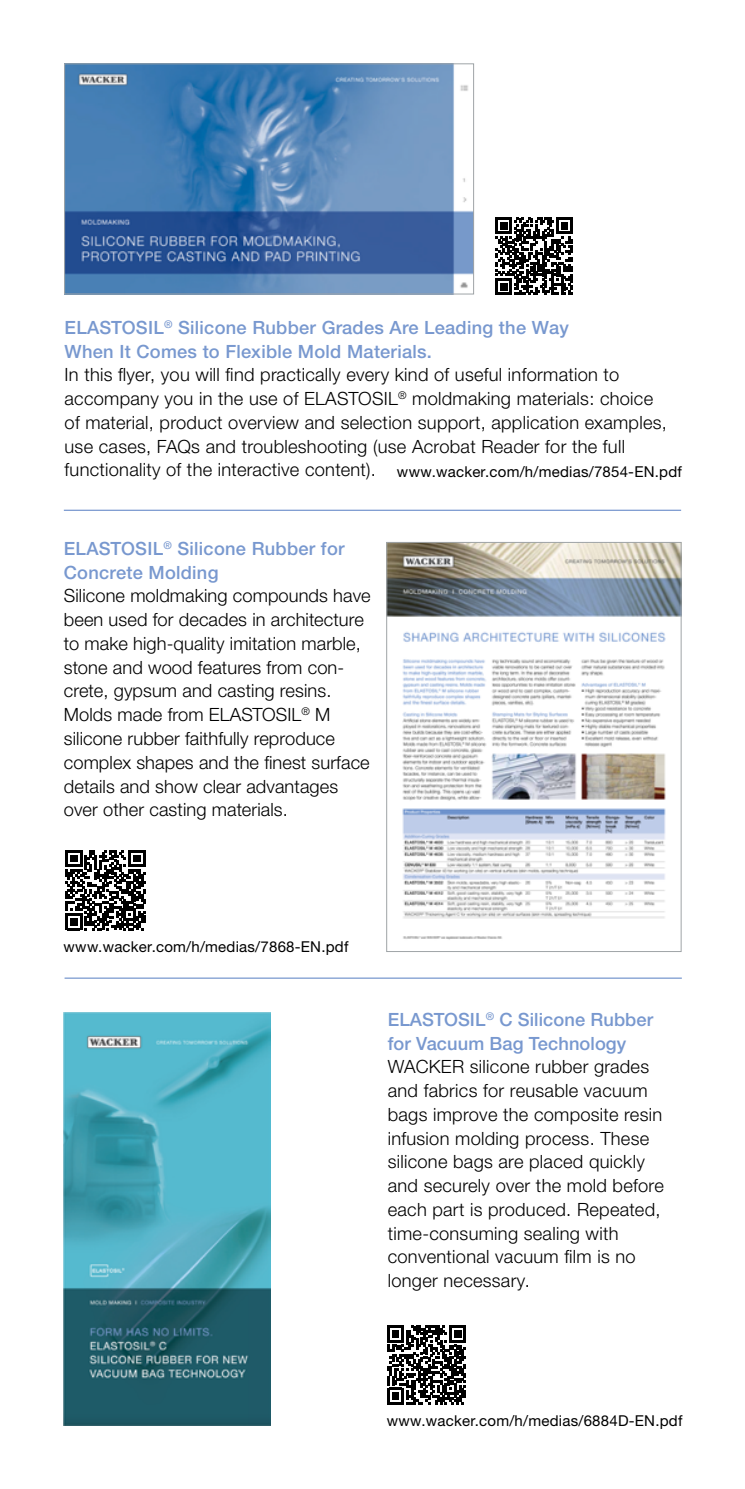
<style>
.page{position:relative;width:745px;height:1489px;background:#fff}
.page>*{position:absolute;margin:0;border:0;box-sizing:border-box;transform-origin:0 0}
.t1{font:300 18.25px/23.8px "Helvetica Panfor Wacker";letter-spacing:.015em;color:#000}
.t2{font:500 18.25px/23.8px "Helvetica Panfor Wacker";letter-spacing:.015em;color:#7898cf}
.t3{font:15px "Helvetica Panfor Wacker";letter-spacing:.015em;color:#000}
</style>
<div class="page">
<img style="left:66px;top:65px;width:405px;height:227px">
<div style="left:64px;top:63px;width:409px;height:231px;border:1px solid #9fa4a7"></div>
<img style="left:388px;top:544px;width:291px;height:396px">
<div style="left:386px;top:542px;width:295px;height:409px;border:1px solid #9fa4a7"></div>
<img style="left:64px;top:1012px;width:206px;height:412px">
<svg style="left:65px;top:850px;width:81px;height:80px"></svg>
<hr style="left:64px;top:509px;width:616px;height:2px;background:#7898cf">
<hr style="left:64px;top:977px;width:617px;height:1px;background:#7898cf">
<svg style="left:495px;top:218px;width:77px;height:77px"></svg>
<svg style="left:387px;top:1325px;width:79px;height:79px"></svg>
<p class="t2" style="left:64px;top:315px;width:505px">ELASTOSIL<sup>®</sup> Silicone Rubber Grades Are Leading the Way<br>When It Comes to Flexible Mold Materials.</p>
<p class="t1" style="left:64px;top:363px;width:603px">In this flyer, you will find practically every kind of useful information to accompany you in the use of ELASTOSIL<sup>®</sup> moldmaking materials: choice of material, product overview and selection support, application examples, use cases, FAQs and troubleshooting (use Acrobat Reader for the full functionality of the interactive content).</p>
<p class="t3" style="left:396px;top:462px;width:286px">www.wacker.com/h/medias/7854-EN.pdf</p>
<p class="t2" style="left:64px;top:536px;width:282px">ELASTOSIL<sup>®</sup> Silicone Rubber for<br>Concrete Molding</p>
<p class="t1" style="left:64px;top:584px;width:308px">Silicone moldmaking compounds have been used for decades in architecture to make high-quality imitation marble, stone and wood features from con&shy;crete, gypsum and casting resins.<br>Molds made from ELASTOSIL<sup>®</sup> M silicone rubber faithfully reproduce complex shapes and the finest surface details and show clear advantages over other casting materials.</p>
<p class="t3" style="left:63px;top:936px;width:286px">www.wacker.com/h/medias/7868-EN.pdf</p>
<p class="t2" style="left:387px;top:1007px;width:267px">ELASTOSIL<sup>®</sup> C Silicone Rubber for Vacuum Bag Technology</p>
<p class="t1" style="left:387px;top:1054px;width:277px">WACKER silicone rubber grades and fabrics for reusable vacuum bags improve the composite resin infusion molding process. These silicone bags are placed quickly and securely over the mold before each part is produced. Repeated, time-consuming sealing with conventional vacuum film is no longer necessary.</p>
<p class="t3" style="left:386px;top:1410px;width:297px">www.wacker.com/h/medias/6884D-EN.pdf</p>
</div>
